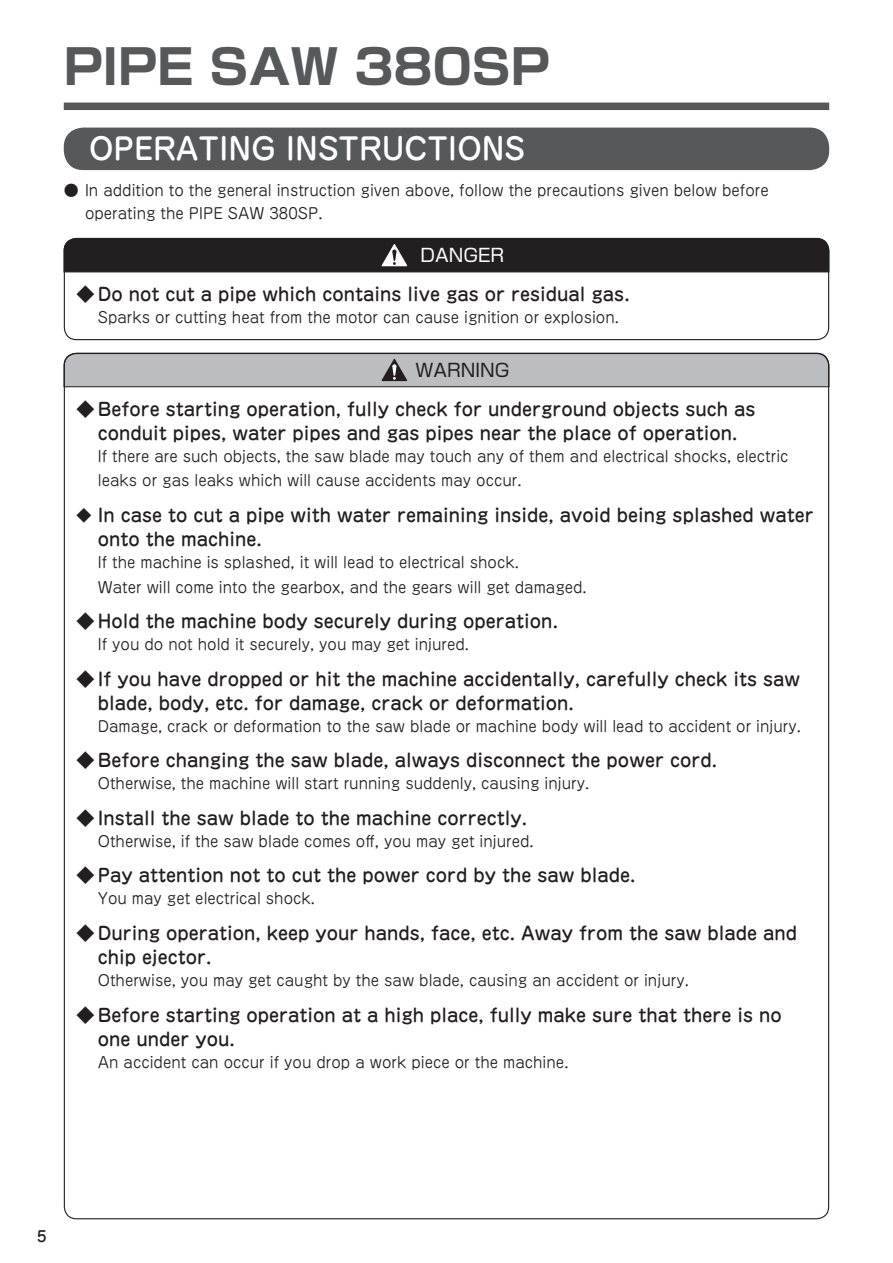
<style>
.page{position:relative;width:893px;height:1263px;background:#fff}
.page>*{position:absolute;margin:0;border:0;box-sizing:border-box;transform-origin:0 0}
.t1{font:700 48px "Shin Go Pro";color:#57585a}
.t2{font:500 30px "Jun 34 Pro";color:#fff}
.t3{font:500 18px/24.5px "Jun 34 Pro";color:#231f20}
.t4{font:18px "Shin Go Pro";color:#231f20}
.t5{font:18px "Shin Go Pro";color:#fff}
.t6{font:15px/24.5px "Jun 201 Pro";color:#231f20}
.t7{font:500 15px "Jun 34 Pro";color:#231f20}
.s1{font-family:"Jun 201 Pro";font-weight:400;font-size:15px}
</style>
<div class="page">
<div style="left:64px;top:103px;width:765px;height:7px;background:#57585a"></div>
<div style="left:64px;top:128px;width:765px;height:42px;background:#57585a;border-radius:20px"></div>
<div style="left:64px;top:238px;width:765px;height:102px;border:1px solid #231f20;border-radius:12px"></div>
<div style="left:64px;top:238px;width:765px;height:34px;background:#231f20"></div>
<svg style="left:64px;top:353px;width:765px;height:34px;background:#b2b2b5"></svg>
<h1 class="t1" style="left:64px;top:28px;width:488px">PIPE SAW 380SP</h1>
<h2 class="t2" style="left:89px;top:125px;width:438px">OPERATING INSTRUCTIONS</h2>
<p class="t6" style="left:85px;top:177px;width:685px;line-height:23.4px;text-indent:-21px">● In addition to the general instruction given above, follow the precautions given below before operating the PIPE SAW 380SP.</p>
<p class="t5" style="left:421px;top:240px;width:85px">DANGER</p>
<p class="t3" style="left:77px;top:280px;width:555px">◆ Do not cut a pipe which contains live gas or residual gas.</p>
<p class="t6" style="left:98px;top:303px;width:523px">Sparks or cutting heat from the motor can cause ignition or explosion.</p>
<p class="t4" style="left:415px;top:355px;width:95px">WARNING</p>
<p class="t3" style="left:77px;top:395px;width:680px;text-align:center">◆ Before starting operation, fully check for underground objects such as conduit pipes, water pipes and gas pipes near the place of operation.</p>
<p class="t6" style="left:98px;top:442px;width:692px">If there are such objects, the saw blade may touch any of them and electrical shocks, electric leaks or gas leaks which will cause accidents may occur.</p>
<p class="t3" style="left:98px;top:501px;width:717px;text-indent:-21px"><span class="s1">◆</span> In case to cut a pipe with water remaining inside, avoid being splashed water onto the machine.</p>
<p class="t6" style="left:98px;top:549px;width:490px">If the machine is splashed, it will lead to electrical shock.<br>Water will come into the gearbox, and the gears will get damaged.</p>
<p class="t3" style="left:77px;top:607px;width:483px">◆ Hold the machine body securely during operation.</p>
<p class="t6" style="left:98px;top:630px;width:373px">If you do not hold it securely, you may get injured.</p>
<p class="t3" style="left:98px;top:665px;width:704px;text-indent:-21px">◆ If you have dropped or hit the machine accidentally, carefully check its saw blade, body, etc. for damage, crack or deformation.</p>
<p class="t6" style="left:98px;top:712px;width:705px">Damage, crack or deformation to the saw blade or machine body will lead to accident or injury.</p>
<p class="t3" style="left:77px;top:747px;width:642px">◆ Before changing the saw blade, always disconnect the power cord.</p>
<p class="t6" style="left:98px;top:770px;width:493px">Otherwise, the machine will start running suddenly, causing injury.</p>
<p class="t3" style="left:77px;top:804px;width:452px">◆ Install the saw blade to the machine correctly.</p>
<p class="t6" style="left:98px;top:827px;width:437px">Otherwise, if the saw blade comes off, you may get injured.</p>
<p class="t3" style="left:77px;top:861px;width:560px">◆ Pay attention not to cut the power cord by the saw blade.</p>
<p class="t6" style="left:98px;top:884px;width:219px">You may get electrical shock.</p>
<p class="t3" style="left:98px;top:919px;width:701px;text-indent:-21px">◆ During operation, keep your hands, face, etc. Away from the saw blade and chip ejector.</p>
<p class="t6" style="left:98px;top:966px;width:592px">Otherwise, you may get caught by the saw blade, causing an accident or injury.</p>
<p class="t3" style="left:98px;top:1001px;width:686px;text-indent:-21px">◆ Before starting operation at a high place, fully make sure that there is no one under you.</p>
<p class="t6" style="left:98px;top:1048px;width:472px">An accident can occur if you drop a work piece or the machine.</p>
<p class="t7" style="left:37px;top:1224px;width:11px">5</p>
</div>
